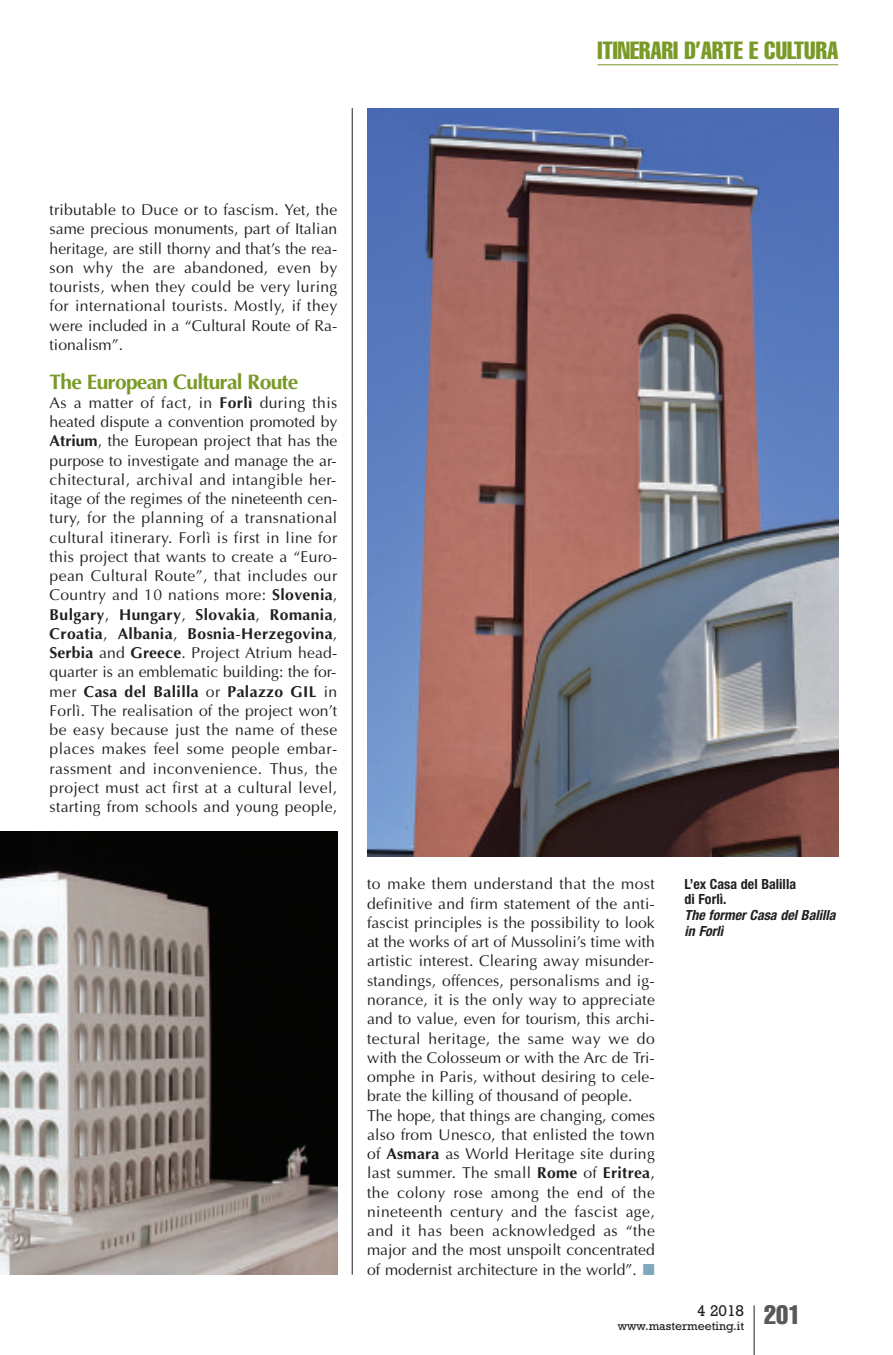
<style>
.page{position:relative;width:893px;height:1355px;background:#fff}
.page>*{position:absolute;margin:0;border:0;box-sizing:border-box;transform-origin:0 0}
.t1{font:extra-condensed 24.5px "Helvetica";color:#799a27}
.t2{font:700 21px "Optima";letter-spacing:-.035em;color:#799a27}
.t3{font:15.75px/19.2px "Optima";letter-spacing:.01em;color:#231f20;text-align:justify}
.t4{font:15.75px "Rockwell";color:#231f20}
.t5{font:italic 700 condensed 14px/15.8px "Helvetica Neue";color:#231f20}
.t6{font:700 condensed 14px/15.8px "Helvetica Neue";color:#231f20}
.t7{font:12.25px "Rockwell";color:#231f20}
.s1{font-weight:700}
.s2{color:#7fa8bc}
</style>
<div class="page">
<hr style="left:754px;top:1305px;width:1px;height:49px;background:#231f20">
<hr style="left:597px;top:64px;width:241px;height:1px;background:#799a27">
<hr style="left:352px;top:108px;width:1px;height:1166px;background:#231f20">
<img style="left:0;top:831px;width:337px;height:443px">
<img style="left:367px;top:108px;width:471px;height:748px">
<h1 class="t1" style="left:597px;top:42px;width:242px">ITINERARI D’ARTE E CULTURA</h1>
<p class="t3" style="left:50px;top:200px;width:289px">tributable to Duce or to fascism. Yet, the same precious monuments, part of Italian heritage, are still thorny and that’s the rea&shy;son why the are abandoned, even by tourists, when they could be very luring for international tourists. Mostly, if they were included in a “Cultural Route of Ra&shy;tionalism”.</p>
<h2 class="t2" style="left:50px;top:369px;width:250px">The European Cultural Route</h2>
<p class="t3" style="left:50px;top:392px;width:289px">As a matter of fact, in <span class="s1">Forlì</span> during this heated dispute a convention promoted by <span class="s1">Atrium</span>, the European project that has the purpose to investigate and manage the ar&shy;chitectural, archival and intangible her&shy;itage of the regimes of the nineteenth cen&shy;tury, for the planning of a transnational cultural itinerary. Forlì is first in line for this project that wants to create a “Euro&shy;pean Cultural Route”, that includes our Country and 10 nations more: <span class="s1">Slovenia</span>, <span class="s1">Bulgary</span>, <span class="s1">Hungary</span>, <span class="s1">Slovakia</span>, <span class="s1">Romania</span>, <span class="s1">Croatia</span>, <span class="s1">Albania</span>, <span class="s1">Bosnia</span>-<span class="s1">Herzegovina</span>, <span class="s1">Serbia</span> and <span class="s1">Greece</span>. Project Atrium head&shy;quarter is an emblematic building: the for&shy;mer <span class="s1">Casa del Balilla</span> or <span class="s1">Palazzo GIL</span> in Forlì. The realisation of the project won’t be easy because just the name of these places makes feel some people embar&shy;rassment and inconvenience. Thus, the project must act first at a cultural level, starting from schools and young people,</p>
<p class="t3" style="left:367px;top:874px;width:289px;text-align:left">to make them understand that the most definitive and firm statement of the anti&shy;fascist principles is the possibility to look at the works of art of Mussolini’s time with artistic interest. Clearing away misunder&shy;standings, offences, personalisms and ig&shy;norance, it is the only way to appreciate and to value, even for tourism, this archi&shy;tectural heritage, the same way we do with the Colosseum or with the Arc de Tri&shy;omphe in Paris, without desiring to cele&shy;brate the killing of thousand of people.<br>The hope, that things are changing, comes also from Unesco, that enlisted the town of <span class="s1">Asmara</span> as World Heritage site during last summer. The small <span class="s1">Rome</span> of <span class="s1">Eritrea</span>, the colony rose among the end of the nineteenth century and the fascist age, and it has been acknowledged as “the major and the most unspoilt concentrated of modernist architecture in the world”. <span class="s2">■</span></p>
<p class="t6" style="left:685px;top:877px;width:113px">L’ex Casa del Balilla di Forlì.</p>
<p class="t5" style="left:685px;top:908px;width:153px">The former Casa del Balilla in Forlì</p>
<p class="t7" style="left:618px;top:1321px;width:184px">www.mastermeeting.it <sup>201</sup></p>
<p class="t4" style="left:697px;top:1305px;width:49px">4 2018</p>
</div>
